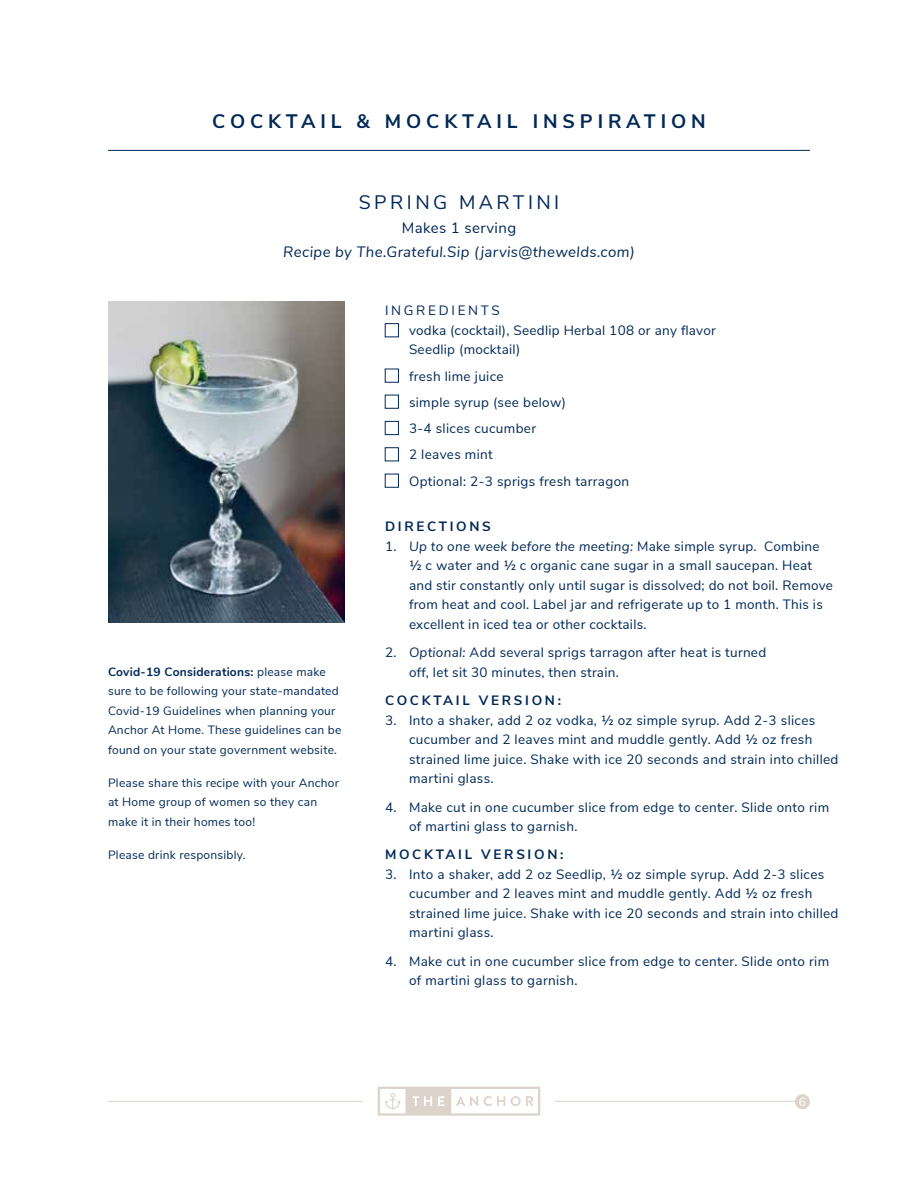
<style>
.page{position:relative;width:918px;height:1188px;background:#fff}
.page>*{position:absolute;margin:0;border:0;box-sizing:border-box;transform-origin:0 0}
.t1{font:700 19.5px "Nunito Sans";letter-spacing:.25em;color:#002856}
.t2{font:19.5px "Nunito Sans";letter-spacing:.175em;color:#002856}
.t3{font:italic 15px "Nunito Sans";letter-spacing:.025em;color:#002856}
.t4{font:15px "Nunito Sans";letter-spacing:.025em;color:#002856}
.t5{font:13.5px/19.5px "Nunito Sans";letter-spacing:.025em;color:#002856}
.t6{font:700 13.5px "Nunito Sans";letter-spacing:.2em;color:#002856}
.t7{font:12px/19.5px "Nunito Sans";letter-spacing:.02em;color:#002856}
.t8{font:12px "Nunito Sans";color:#fff}
.s1{font-weight:700}
.s2{font-style:italic}
</style>
<div class="page">
<hr style="left:555px;top:1101px;width:255px;height:1px;background:#dcd3cb">
<hr style="left:108px;top:1101px;width:255px;height:1px;background:#dcd3cb">
<svg style="left:378px;top:1087px;width:162px;height:29px"></svg>
<div style="left:795px;top:1094px;width:15px;height:15px;background:#dcd3cb;border-radius:50%"></div>
<hr style="left:108px;top:150px;width:702px;height:1px;background:#002856">
<img style="left:108px;top:302px;width:237px;height:320px">
<div style="left:385px;top:323px;width:14px;height:14px;border:1px solid #002856"></div>
<div style="left:385px;top:369px;width:14px;height:13px;border:1px solid #002856"></div>
<div style="left:385px;top:395px;width:14px;height:13px;border:1px solid #002856"></div>
<div style="left:385px;top:448px;width:14px;height:13px;border:1px solid #002856"></div>
<div style="left:385px;top:474px;width:14px;height:13px;border:1px solid #002856"></div>
<div style="left:385px;top:421px;width:14px;height:14px;border:1px solid #002856"></div>
<h1 class="t1" style="left:212px;top:107px;width:495px">COCKTAIL &amp; MOCKTAIL INSPIRATION</h1>
<h1 class="t2" style="left:359px;top:188px;width:202px">SPRING MARTINI</h1>
<p class="t4" style="left:402px;top:217px;width:116px">Makes 1 serving</p>
<p class="t3" style="left:283px;top:241px;width:353px">Recipe by The.Grateful.Sip (jarvis@thewelds.com)</p>
<p class="t7" style="left:108px;top:661px;width:235px"><span class="s1">Covid-19 Considerations:</span> please make sure to be following your state-mandated Covid-19 Guidelines when planning your Anchor At Home. These guidelines can be found on your state government website.</p>
<p class="t7" style="left:108px;top:772px;width:233px">Please share this recipe with your Anchor at Home group of women so they can make it in their homes too!</p>
<p class="t7" style="left:108px;top:844px;width:139px">Please drink responsibly.</p>
<p class="t5" style="left:409px;top:300px;width:308px;text-indent:-24px">INGREDIENTS<br>vodka (cocktail), Seedlip Herbal 108 or any flavor<br>Seedlip (mocktail)</p>
<p class="t5" style="left:409px;top:362px;width:222px;line-height:26.2px">fresh lime juice<br>simple syrup (see below)<br>3-4 slices cucumber<br>2 leaves mint<br>Optional: 2-3 sprigs fresh tarragon</p>
<p class="t6" style="left:385px;top:517px;width:107px">DIRECTIONS</p>
<p class="t5" style="left:409px;top:536px;width:426px;text-indent:-24px">1. <span class="s2">Up to one week before the meeting:</span> Make simple syrup. Combine ½ c water and ½ c organic cane sugar in a small saucepan. Heat and stir constantly only until sugar is dissolved; do not boil. Remove from heat and cool. Label jar and refrigerate up to 1 month. This is excellent in iced tea or other cocktails.</p>
<p class="t5" style="left:409px;top:642px;width:359px;text-indent:-24px">2. <span class="s2">Optional:</span> Add several sprigs tarragon after heat is turned off, let sit 30 minutes, then strain.</p>
<p class="t6" style="left:385px;top:691px;width:178px">COCKTAIL VERSION:</p>
<p class="t5" style="left:409px;top:709px;width:431px;text-indent:-24px">3. Into a shaker, add 2 oz vodka, ½ oz simple syrup. Add 2-3 slices cucumber and 2 leaves mint and muddle gently. Add ½ oz fresh strained lime juice. Shake with ice 20 seconds and strain into chilled martini glass.</p>
<p class="t5" style="left:409px;top:796px;width:422px;text-indent:-24px">4. Make cut in one cucumber slice from edge to center. Slide onto rim of martini glass to garnish.</p>
<p class="t6" style="left:385px;top:845px;width:180px">MOCKTAIL VERSION:</p>
<p class="t5" style="left:409px;top:864px;width:431px;text-indent:-24px">3. Into a shaker, add 2 oz Seedlip, ½ oz simple syrup. Add 2-3 slices cucumber and 2 leaves mint and muddle gently. Add ½ oz fresh strained lime juice. Shake with ice 20 seconds and strain into chilled martini glass.</p>
<p class="t5" style="left:409px;top:951px;width:422px;text-indent:-24px">4. Make cut in one cucumber slice from edge to center. Slide onto rim of martini glass to garnish.</p>
<p class="t8" style="left:799px;top:1093px;width:9px">6</p>
</div>
